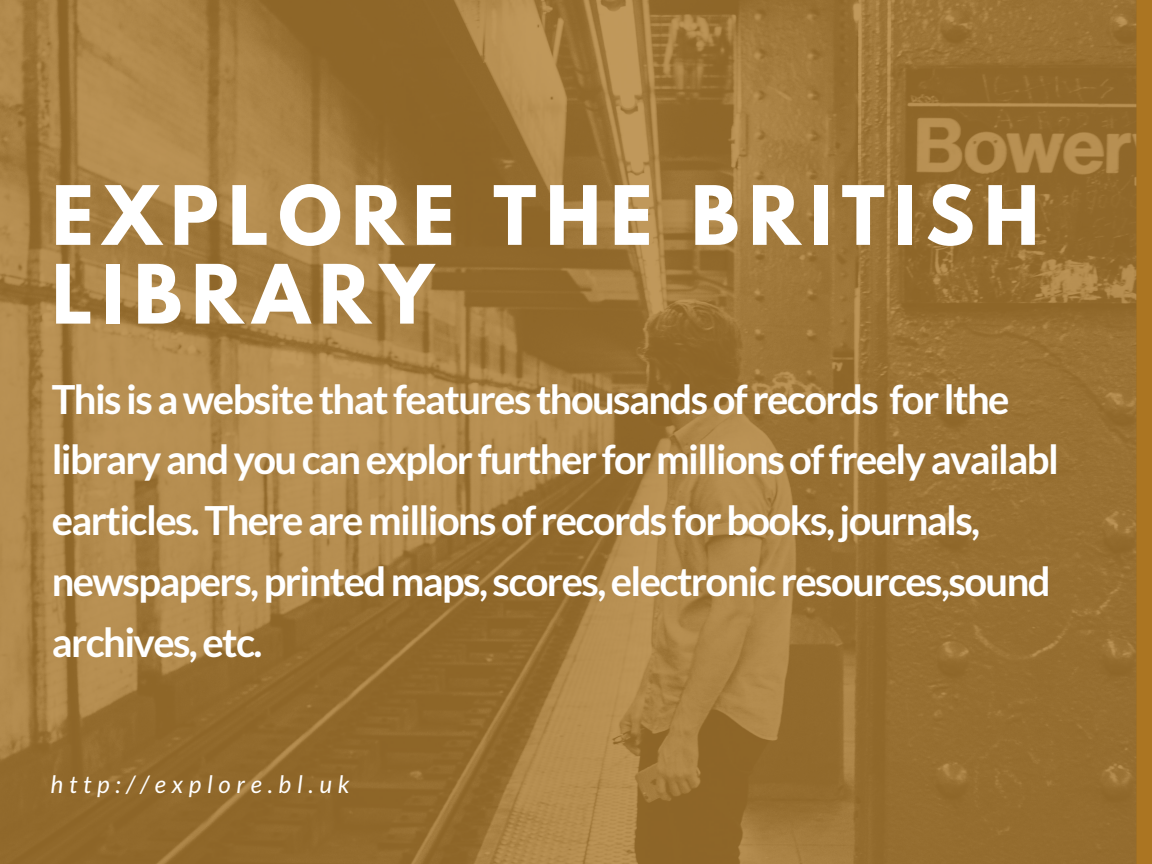
<style>
.page{position:relative;width:1152px;height:864px;background:#fff}
.page>*{position:absolute;margin:0;border:0;box-sizing:border-box;transform-origin:0 0}
.t1{font:700 72.45px/78.8px "League Spartan";letter-spacing:.13em;color:#fff}
.t2{font:700 40.05px/60.8px "Lato";letter-spacing:-.04em;color:#fff}
.t3{font:italic 24.15px "Lato";letter-spacing:.24em;color:#fff}
</style>
<div class="page">
<img style="left:0;top:0;width:1152px;height:864px">
<h1 class="t1" style="left:52px;top:186px;width:989px">EXPLORE THE BRITISH<br>LIBRARY</h1>
<p class="t2" style="left:52px;top:368px;width:1009px">This isawebsitethatfeatures thousandsof records for lthe libraryandyoucanexplor further formillionsoffreelyavailabl earticles.Therearemillionsof records forbooks,journals, newspapers,printedmaps, scores,electronicresources,sound archives,etc.</p>
<p class="t3" style="left:51px;top:769px;width:300px">http://explore.bl.uk</p>
</div>
